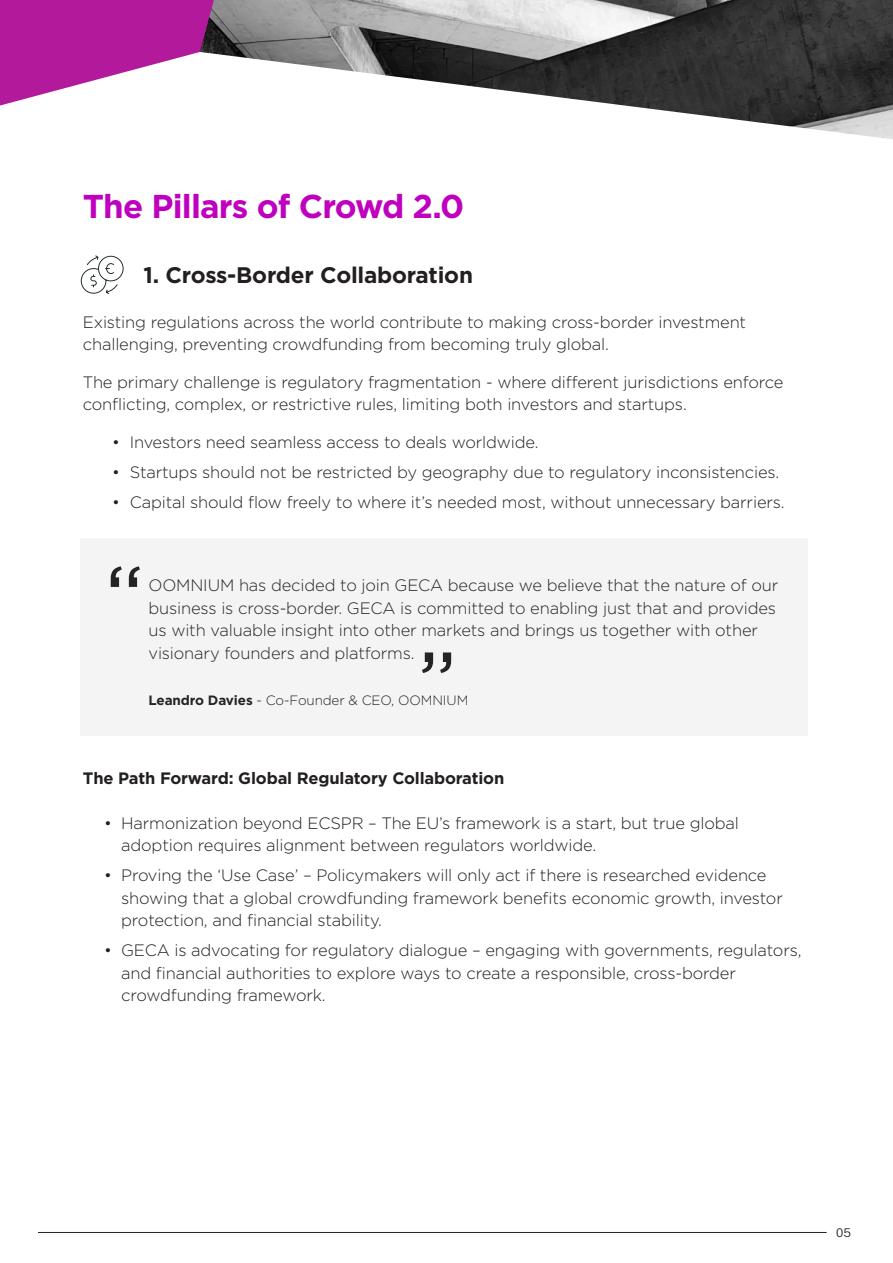
<style>
.page{position:relative;width:893px;height:1263px;background:#fff}
.page>*{position:absolute;margin:0;border:0;box-sizing:border-box;transform-origin:0 0}
.Paragraph_Style_1{font:700 33px "Gotham";letter-spacing:-.025em;color:#bf00bf}
.t1{font:700 22.5px "Gotham";letter-spacing:-.01em;color:#231f20}
.t2{font:300 16.5px/22.5px "Gotham";letter-spacing:-.01em;color:#231f20}
.t3{font:300 16.5px/22.5px "Gotham";letter-spacing:-.01em;color:#242424}
.t4{font:700 16.5px "Gotham";letter-spacing:-.01em;color:#231f20}
.t5{font:300 13.5px "Gotham";letter-spacing:-.01em;color:#242424}
.t6{font:100 12px "Public Sans";color:#242424}
.s1{font-weight:700}
</style>
<div class="page">
<hr style="left:38px;top:1232px;width:789px;height:1px;background:#242424">
<img style="left:214px;top:0;width:679px;height:139px">
<svg style="left:0;top:0;width:214px;height:106px"></svg>
<div style="left:81px;top:538px;width:727px;height:198px;background:#f4f4f4"></div>
<svg style="left:422px;top:652px;width:29px;height:21px"></svg>
<svg style="left:111px;top:566px;width:29px;height:21px"></svg>
<svg style="left:80px;top:255px;width:44px;height:39px"></svg>
<p class="Paragraph_Style_1" style="left:83px;top:185px;width:383px">The Pillars of Crowd 2.0</p>
<p class="t1" style="left:143px;top:260px;width:331px">1. Cross-Border Collaboration</p>
<p class="t2" style="left:83px;top:310px;width:665px">Existing regulations across the world contribute to making cross-border investment challenging, preventing crowdfunding from becoming truly global.</p>
<p class="t2" style="left:83px;top:370px;width:702px">The primary challenge is regulatory fragmentation - where different jurisdictions enforce conflicting, complex, or restrictive rules, limiting both investors and startups.</p>
<p class="t2" style="left:112px;top:430px;width:428px">• Investors need seamless access to deals worldwide.</p>
<p class="t2" style="left:112px;top:460px;width:669px">• Startups should not be restricted by geography due to regulatory inconsistencies.</p>
<p class="t2" style="left:112px;top:490px;width:674px">• Capital should flow freely to where it’s needed most, without unnecessary barriers.</p>
<p class="t3" style="left:149px;top:574px;width:631px">OOMNIUM has decided to join GECA because we believe that the nature of our business is cross-border. GECA is committed to enabling just that and provides us with valuable insight into other markets and brings us together with other visionary founders and platforms.</p>
<p class="t5" style="left:149px;top:691px;width:321px"><span class="s1">Leandro Davies</span> - Co-Founder &amp; CEO, OOMNIUM</p>
<p class="t4" style="left:83px;top:767px;width:423px">The Path Forward: Global Regulatory Collaboration</p>
<p class="t2" style="left:121px;top:811px;width:619px;text-indent:-17px">• Harmonization beyond ECSPR – The EU’s framework is a start, but true global adoption requires alignment between regulators worldwide.</p>
<p class="t2" style="left:121px;top:864px;width:663px;text-indent:-17px">• Proving the ‘Use Case’ – Policymakers will only act if there is researched evidence showing that a global crowdfunding framework benefits economic growth, investor protection, and financial stability.</p>
<p class="t2" style="left:121px;top:939px;width:682px;text-indent:-17px">• GECA is advocating for regulatory dialogue – engaging with governments, regulators, and financial authorities to explore ways to create a responsible, cross-border crowdfunding framework.</p>
<p class="t6" style="left:836px;top:1224px;width:16px">05</p>
</div>
